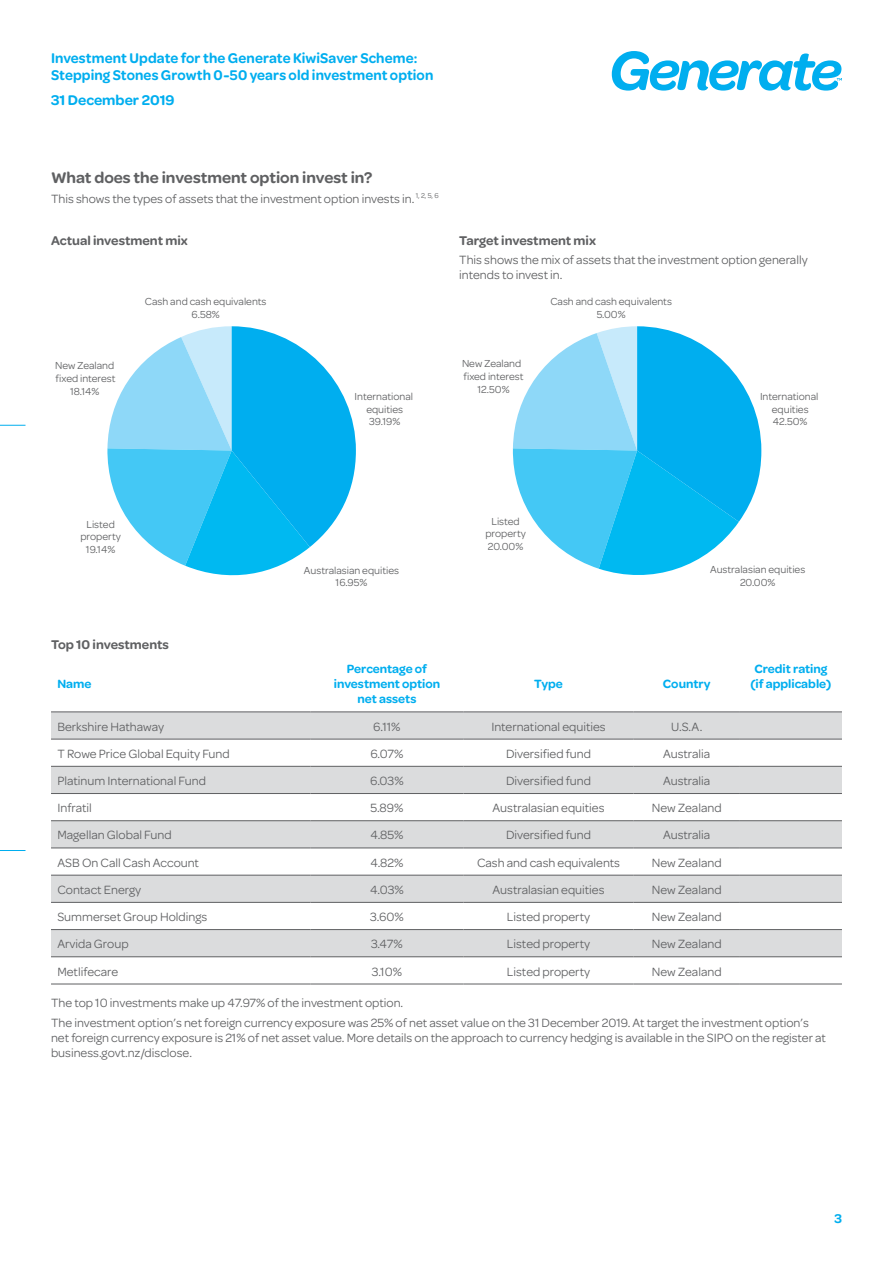
<style>
.page{position:relative;width:893px;height:1263px;background:#fff}
.page>*{position:absolute;margin:0;border:0;box-sizing:border-box;transform-origin:0 0}
.t1{font:600 16.5px "Omnes";color:#5f6062}
.t2{font:600 15px/16.5px "Omnes";letter-spacing:.005em;color:#00aeef;scale:.96 1}
.t3{font:600 15px "Omnes";letter-spacing:.005em;color:#00aeef}
.t4{font:600 13.5px "Omnes";color:#5f6062}
.t5{font:600 13.5px "Omnes";color:#00aeef}
.t6{font:12.75px/15px "Omnes";color:#5f6062}
.t7{font:600 12.75px/15px "Omnes";color:#00aeef;text-align:center}
.t8{font:10.8px/12.8px "Omnes";color:#5f6062;text-align:center}
</style>
<div class="page">
<svg style="left:612px;top:51px;width:230px;height:40px"></svg>
<svg style="left:0;top:425px;width:26px;height:1px"></svg>
<svg style="left:0;top:850px;width:26px;height:1px"></svg>
<svg style="left:107px;top:326px;width:249px;height:250px"></svg>
<svg style="left:512px;top:326px;width:249px;height:249px"></svg>
<svg style="left:51px;top:713px;width:791px;height:243px;fill:#dbdcdd"></svg>
<hr style="left:51px;top:766px;width:259px;height:1px;background:#5f6062">
<hr style="left:310px;top:766px;width:153px;height:1px;background:#5f6062">
<hr style="left:463px;top:766px;width:171px;height:1px;background:#5f6062">
<hr style="left:634px;top:766px;width:106px;height:1px;background:#5f6062">
<hr style="left:740px;top:766px;width:102px;height:1px;background:#5f6062">
<hr style="left:51px;top:793px;width:259px;height:1px;background:#5f6062">
<hr style="left:310px;top:793px;width:153px;height:1px;background:#5f6062">
<hr style="left:463px;top:793px;width:171px;height:1px;background:#5f6062">
<hr style="left:634px;top:793px;width:106px;height:1px;background:#5f6062">
<hr style="left:740px;top:793px;width:102px;height:1px;background:#5f6062">
<hr style="left:51px;top:820px;width:259px;height:1px;background:#5f6062">
<hr style="left:310px;top:820px;width:153px;height:1px;background:#5f6062">
<hr style="left:463px;top:820px;width:171px;height:1px;background:#5f6062">
<hr style="left:634px;top:820px;width:106px;height:1px;background:#5f6062">
<hr style="left:740px;top:820px;width:102px;height:1px;background:#5f6062">
<hr style="left:51px;top:848px;width:259px;height:1px;background:#5f6062">
<hr style="left:310px;top:848px;width:153px;height:1px;background:#5f6062">
<hr style="left:463px;top:848px;width:171px;height:1px;background:#5f6062">
<hr style="left:634px;top:848px;width:106px;height:1px;background:#5f6062">
<hr style="left:740px;top:848px;width:102px;height:1px;background:#5f6062">
<hr style="left:51px;top:875px;width:259px;height:1px;background:#5f6062">
<hr style="left:310px;top:875px;width:153px;height:1px;background:#5f6062">
<hr style="left:463px;top:875px;width:171px;height:1px;background:#5f6062">
<hr style="left:634px;top:875px;width:106px;height:1px;background:#5f6062">
<hr style="left:740px;top:875px;width:102px;height:1px;background:#5f6062">
<hr style="left:51px;top:902px;width:259px;height:1px;background:#5f6062">
<hr style="left:310px;top:902px;width:153px;height:1px;background:#5f6062">
<hr style="left:463px;top:902px;width:171px;height:1px;background:#5f6062">
<hr style="left:634px;top:902px;width:106px;height:1px;background:#5f6062">
<hr style="left:740px;top:902px;width:102px;height:1px;background:#5f6062">
<hr style="left:51px;top:929px;width:259px;height:1px;background:#5f6062">
<hr style="left:310px;top:929px;width:153px;height:1px;background:#5f6062">
<hr style="left:463px;top:929px;width:171px;height:1px;background:#5f6062">
<hr style="left:634px;top:929px;width:106px;height:1px;background:#5f6062">
<hr style="left:740px;top:929px;width:102px;height:1px;background:#5f6062">
<hr style="left:51px;top:956px;width:259px;height:1px;background:#5f6062">
<hr style="left:310px;top:956px;width:153px;height:1px;background:#5f6062">
<hr style="left:463px;top:956px;width:171px;height:1px;background:#5f6062">
<hr style="left:634px;top:956px;width:106px;height:1px;background:#5f6062">
<hr style="left:740px;top:956px;width:102px;height:1px;background:#5f6062">
<hr style="left:51px;top:984px;width:259px;height:1px;background:#5f6062">
<hr style="left:310px;top:984px;width:153px;height:1px;background:#5f6062">
<hr style="left:463px;top:984px;width:171px;height:1px;background:#5f6062">
<hr style="left:634px;top:984px;width:106px;height:1px;background:#5f6062">
<hr style="left:740px;top:984px;width:102px;height:1px;background:#5f6062">
<hr style="left:51px;top:712px;width:259px;height:1px;background:#5f6062">
<hr style="left:310px;top:712px;width:153px;height:1px;background:#5f6062">
<hr style="left:463px;top:712px;width:171px;height:1px;background:#5f6062">
<hr style="left:634px;top:712px;width:106px;height:1px;background:#5f6062">
<hr style="left:740px;top:712px;width:102px;height:1px;background:#5f6062">
<hr style="left:51px;top:739px;width:259px;height:1px;background:#5f6062">
<hr style="left:310px;top:739px;width:153px;height:1px;background:#5f6062">
<hr style="left:463px;top:739px;width:171px;height:1px;background:#5f6062">
<hr style="left:634px;top:739px;width:106px;height:1px;background:#5f6062">
<hr style="left:740px;top:739px;width:102px;height:1px;background:#5f6062">
<p class="t2" style="left:51px;top:50px;width:400px">Investment Update for the Generate KiwiSaver Scheme:<br>Stepping Stones Growth 0-50 years old investment option</p>
<p class="t3" style="left:51px;top:91px;width:125px">31 December 2019</p>
<p class="t1" style="left:51px;top:168px;width:323px">What does the investment option invest in?</p>
<p class="t6" style="left:51px;top:191px;width:389px">This shows the types of assets that the investment option invests in. <sup>1,</sup> <sup>2,</sup> <sup>5,</sup> <sup>6</sup></p>
<p class="t4" style="left:51px;top:232px;width:138px">Actual investment mix</p>
<p class="t4" style="left:459px;top:232px;width:138px">Target investment mix</p>
<p class="t6" style="left:459px;top:252px;width:350px">This shows the mix of assets that the investment option generally intends to invest in.</p>
<p class="t8" style="left:55px;top:359px;width:62px">New Zealand fixed interest<br>18.14%</p>
<p class="t8" style="left:145px;top:295px;width:123px">Cash and cash equivalents<br>6.58%</p>
<p class="t8" style="left:355px;top:390px;width:60px">International equities<br>39.19%</p>
<p class="t8" style="left:462px;top:357px;width:63px">New Zealand fixed interest<br>12.50%</p>
<p class="t8" style="left:550px;top:295px;width:123px">Cash and cash equivalents<br>5.00%</p>
<p class="t8" style="left:760px;top:390px;width:60px">International equities<br>42.50%</p>
<p class="t8" style="left:80px;top:518px;width:42px">Listed property<br>19.14%</p>
<p class="t8" style="left:485px;top:515px;width:42px">Listed property<br>20.00%</p>
<p class="t8" style="left:304px;top:564px;width:97px">Australasian equities<br>16.95%</p>
<p class="t8" style="left:710px;top:563px;width:97px">Australasian equities<br>20.00%</p>
<p class="t4" style="left:51px;top:636px;width:119px">Top 10 investments</p>
<p class="t7" style="left:57px;top:677px;width:36px">Name</p>
<p class="t7" style="left:334px;top:662px;width:108px">Percentage of investment option net assets</p>
<p class="t7" style="left:534px;top:677px;width:30px">Type</p>
<p class="t7" style="left:663px;top:677px;width:49px">Country</p>
<p class="t7" style="left:750px;top:662px;width:82px">Credit rating (if applicable)</p>
<p class="t6" style="left:57px;top:719px;width:108px">Berkshire Hathaway</p>
<p class="t6" style="left:373px;top:719px;width:29px">6.11%</p>
<p class="t6" style="left:491px;top:719px;width:116px">International equities</p>
<p class="t6" style="left:671px;top:719px;width:33px">U.S.A.</p>
<p class="t6" style="left:57px;top:746px;width:174px">T Rowe Price Global Equity Fund</p>
<p class="t6" style="left:370px;top:746px;width:35px">6.07%</p>
<p class="t6" style="left:506px;top:746px;width:87px">Diversified fund</p>
<p class="t6" style="left:663px;top:746px;width:49px">Australia</p>
<p class="t6" style="left:57px;top:773px;width:150px">Platinum International Fund</p>
<p class="t6" style="left:370px;top:773px;width:35px">6.03%</p>
<p class="t6" style="left:506px;top:773px;width:87px">Diversified fund</p>
<p class="t6" style="left:663px;top:773px;width:49px">Australia</p>
<p class="t6" style="left:57px;top:800px;width:36px">Infratil</p>
<p class="t6" style="left:370px;top:800px;width:34px">5.89%</p>
<p class="t6" style="left:493px;top:800px;width:113px">Australasian equities</p>
<p class="t6" style="left:652px;top:800px;width:71px">New Zealand</p>
<p class="t6" style="left:57px;top:828px;width:116px">Magellan Global Fund</p>
<p class="t6" style="left:370px;top:828px;width:35px">4.85%</p>
<p class="t6" style="left:506px;top:828px;width:87px">Diversified fund</p>
<p class="t6" style="left:663px;top:828px;width:49px">Australia</p>
<p class="t6" style="left:57px;top:855px;width:143px">ASB On Call Cash Account</p>
<p class="t6" style="left:370px;top:855px;width:35px">4.82%</p>
<p class="t6" style="left:477px;top:855px;width:145px">Cash and cash equivalents</p>
<p class="t6" style="left:652px;top:855px;width:71px">New Zealand</p>
<p class="t6" style="left:57px;top:882px;width:85px">Contact Energy</p>
<p class="t6" style="left:370px;top:882px;width:35px">4.03%</p>
<p class="t6" style="left:493px;top:882px;width:113px">Australasian equities</p>
<p class="t6" style="left:652px;top:882px;width:71px">New Zealand</p>
<p class="t6" style="left:57px;top:909px;width:151px">Summerset Group Holdings</p>
<p class="t6" style="left:370px;top:909px;width:35px">3.60%</p>
<p class="t6" style="left:507px;top:909px;width:85px">Listed property</p>
<p class="t6" style="left:652px;top:909px;width:71px">New Zealand</p>
<p class="t6" style="left:57px;top:936px;width:73px">Arvida Group</p>
<p class="t6" style="left:371px;top:936px;width:33px">3.47%</p>
<p class="t6" style="left:507px;top:936px;width:85px">Listed property</p>
<p class="t6" style="left:652px;top:936px;width:71px">New Zealand</p>
<p class="t6" style="left:57px;top:964px;width:62px">Metlifecare</p>
<p class="t6" style="left:372px;top:964px;width:32px">3.10%</p>
<p class="t6" style="left:507px;top:964px;width:85px">Listed property</p>
<p class="t6" style="left:652px;top:964px;width:71px">New Zealand</p>
<p class="t6" style="left:51px;top:994px;width:759px;line-height:19.2px">The top 10 investments make up 47.97% of the investment option.<br>The investment option’s net foreign currency exposure was 25% of net asset value on the 31 December 2019. At target the investment option’s</p>
<p class="t6" style="left:51px;top:1030px;width:776px">net foreign currency exposure is 21% of net asset value. More details on the approach to currency hedging is available in the SIPO on the register at business.govt.nz/disclose.</p>
<p class="t5" style="left:834px;top:1210px;width:9px">3</p>
</div>
